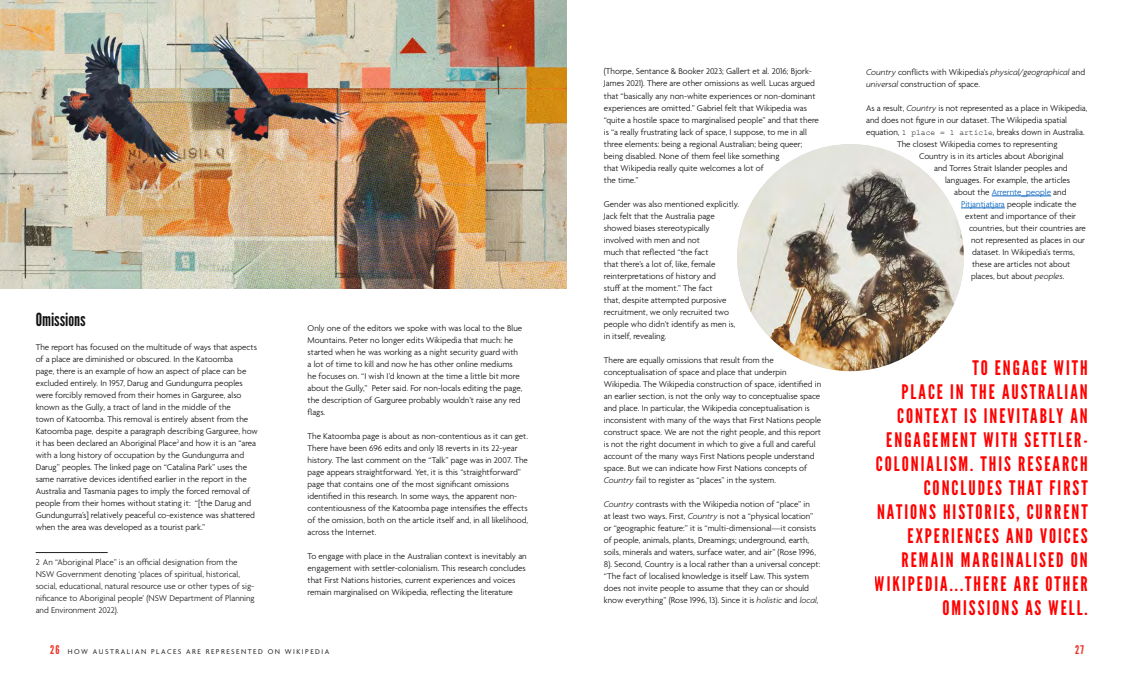
<style>
.page{position:relative;width:1134px;height:681px;background:#fff}
.page>*{position:absolute;margin:0;border:0;box-sizing:border-box;transform-origin:0 0}
.t1{font:20px/24px "League Gothic";letter-spacing:.1em;color:#f00;text-align:right}
.t2{font:18px "League Gothic";color:#111}
.t3{font:12px "League Gothic";color:#ee3124}
.t4{font:300 9px/12px "Agenda";color:#111}
.t5{font:300 9px/12px "Agenda";color:#231f20}
.t6{font:300 9px "Agenda";color:#0563c1}
.t7{font:7.5px "Agenda";letter-spacing:.2em;color:#231f20}
.s1{font-style:italic}
.s2{font-family:"Courier New";font-weight:400;font-size:8px}
.s3{color:#111}
.s4{color:#0563c1}
.s5{font-family:"League Gothic";font-size:12px;color:#ee3124}
</style>
<div class="page">
<img style="left:0;top:0;width:567px;height:288px">
<img style="left:737px;top:144px;width:227px;height:227px;border-radius:113px">
<hr style="left:36px;top:552px;width:72px;height:1px;background:#231f20">
<hr style="left:992px;top:195px;width:59px;height:1px;background:#0563c1">
<hr style="left:961px;top:207px;width:44px;height:1px;background:#0563c1">
<h2 class="t2" style="left:36px;top:308px;width:52px">Omissions</h2>
<p class="t4" style="left:36px;top:341px;width:224px">The report has focused on the multitude of ways that aspects of a place are diminished or obscured. In the Katoomba<br>page, there is an example of how an aspect of place can be excluded entirely. In 1957, Darug and Gundungurra peoples were forcibly removed from their homes in Garguree, also known as the Gully, a tract of land in the middle of the<br>town of Katoomba. This removal is entirely absent from the Katoomba page, despite a paragraph describing Garguree, how it has been declared an Aboriginal Place<sup>2</sup> and how it is an “area with a long history of occupation by the Gundungurra and Darug” peoples. The linked page on “Catalina Park” uses the same narrative devices identified earlier in the report in the Australia and Tasmania pages to imply the forced removal of people from their homes without stating it: “[the Darug and Gundungurra’s] relatively peaceful co-existence was shattered when the area was developed as a tourist park.”</p>
<p class="t5" style="left:36px;top:556px;width:221px">2 An “Aboriginal Place” is an official designation from the NSW Government denoting ‘places of spiritual, historical, social, educational, natural resource use or other types of sig&shy;nificance to Aboriginal people’ (NSW Department of Planning and Environment 2022).</p>
<p class="t4" style="left:308px;top:322px;width:216px">Only one of the editors we spoke with was local to the Blue Mountains. Peter no longer edits Wikipedia that much: he started when he was working as a night security guard with a lot of time to kill and now he has other online mediums he focuses on. “I wish I’d known at the time a little bit more about the Gully,” Peter said. For non-locals editing the page, the description of Garguree probably wouldn’t raise any red flags.</p>
<p class="t4" style="left:308px;top:430px;width:222px">The Katoomba page is about as non-contentious as it can get.<br>There have been 696 edits and only 18 reverts in its 22-year history. The last comment on the “Talk” page was in 2007. The page appears straightforward. Yet, it is this “straightforward” page that contains one of the most significant omissions identified in this research. In some ways, the apparent non&shy;contentiousness of the Katoomba page intensifies the effects of the omission, both on the article itself and, in all likelihood, across the Internet.</p>
<p class="t4" style="left:308px;top:550px;width:221px">To engage with place in the Australian context is inevitably an engagement with settler-colonialism. This research concludes that First Nations histories, current experiences and voices remain marginalised on Wikipedia, reflecting the literature</p>
<p class="t4" style="left:604px;top:66px;width:217px">(Thorpe, Sentance &amp; Booker 2023; Gallert et al. 2016; Bjork-James 2021). There are other omissions as well. Lucas argued that “basically any non-white experiences or non-dominant experiences are omitted.” Gabriel felt that Wikipedia was “quite a hostile space to marginalised people” and that there is “a really frustrating lack of space, I suppose, to me in all three elements: being a regional Australian; being queer; being disabled. None of them feel like something<br>that Wikipedia really quite welcomes a lot of<br>the time.”</p>
<p class="t4" style="left:604px;top:198px;width:137px">Gender was also mentioned explicitly.<br>Jack felt that the Australia page showed biases stereotypically involved with men and not<br>much that reflected “the fact<br>that there’s a lot of, like, female reinterpretations of history and<br>stuff at the moment.” The fact<br>that, despite attempted purposive recruitment, we only recruited two people who didn’t identify as men is, in itself, revealing.</p>
<p class="t4" style="left:604px;top:354px;width:219px">There are equally omissions that result from the conceptualisation of space and place that underpin Wikipedia. The Wikipedia construction of space, identified in an earlier section, is not the only way to conceptualise space and place. In particular, the Wikipedia conceptualisation is inconsistent with many of the ways that First Nations people construct space. We are not the right people, and this report is not the right document in which to give a full and careful account of the many ways First Nations people understand space. But we can indicate how First Nations concepts of <span class="s1">Country</span> fail to register as “places” in the system.</p>
<p class="t4" style="left:604px;top:498px;width:218px"><span class="s1">Country</span> contrasts with the Wikipedia notion of “place” in<br>at least two ways. First, <span class="s1">Country</span> is not a “physical location” or “geographic feature:” it is “multi-dimensional—it consists of people, animals, plants, Dreamings; underground, earth, soils, minerals and waters, surface water, and air” (Rose 1996, 8). Second, Country is a local rather than a universal concept: “The fact of localised knowledge is itself Law. This system does not invite people to assume that they can or should know everything” (Rose 1996, 13). Since it is <span class="s1">holistic</span> and <span class="s1">local</span>,</p>
<p class="t4" style="left:866px;top:67px;width:221px"><span class="s1">Country</span> conflicts with Wikipedia’s <span class="s1">physical/geographical</span> and <span class="s1">universal</span> construction of space.</p>
<p class="t4" style="left:866px;top:103px;width:223px">As a result, <span class="s1">Country</span> is not represented as a place in Wikipedia,</p>
<p class="t4" style="left:866px;top:115px;width:203px">and does not figure in our dataset. The Wikipedia spatial</p>
<p class="t4" style="left:866px;top:127px;width:220px">equation, <span class="s2">1 place = 1 article</span>, breaks down in Australia.</p>
<p class="t4" style="left:897px;top:139px;width:162px">The closest Wikipedia comes to representing</p>
<p class="t4" style="left:919px;top:151px;width:146px">Country is in its articles about Aboriginal</p>
<p class="t4" style="left:934px;top:163px;width:135px">and Torres Strait Islander peoples and</p>
<p class="t4" style="left:945px;top:175px;width:127px">languages. For example, the articles</p>
<p class="t6" style="left:954px;top:187px;width:114px"><span class="s3">about the</span> Arrernte_people <span class="s3">and</span></p>
<p class="t4" style="left:961px;top:199px;width:117px"><span class="s4">Pitjantjatjara</span> people indicate the</p>
<p class="t4" style="left:965px;top:211px;width:112px">extent and importance of their</p>
<p class="t4" style="left:969px;top:223px;width:118px">countries, but their countries are</p>
<p class="t4" style="left:971px;top:235px;width:115px">not represented as places in our</p>
<p class="t4" style="left:972px;top:247px;width:104px">dataset. In Wikipedia’s terms,</p>
<p class="t4" style="left:972px;top:259px;width:100px">these are articles not about</p>
<p class="t4" style="left:971px;top:271px;width:95px">places, but about <span class="s1">peoples</span>.</p>
<p class="t1" style="left:875px;top:356px;width:214px">TO ENGAGE WITH<br>PLACE IN THE AUSTRALIAN<br>CONTEXT IS INEVITABLY AN<br>ENGAGEMENT WITH SETTLER-<br>COLONIALISM. THIS RESEARCH<br>CONCLUDES THAT FIRST<br>NATIONS HISTORIES, CURRENT<br>EXPERIENCES AND VOICES<br>REMAIN MARGINALISED ON<br>WIKIPEDIA...THERE ARE OTHER<br>OMISSIONS AS WELL.</p>
<p class="t7" style="left:50px;top:647px;width:281px"><span class="s5">26</span> HOW AUSTRALIAN PLACES ARE REPRESENTED ON WIKIPEDIA</p>
<h3 class="t3" style="left:1075px;top:641px;width:10px">27</h3>
</div>
